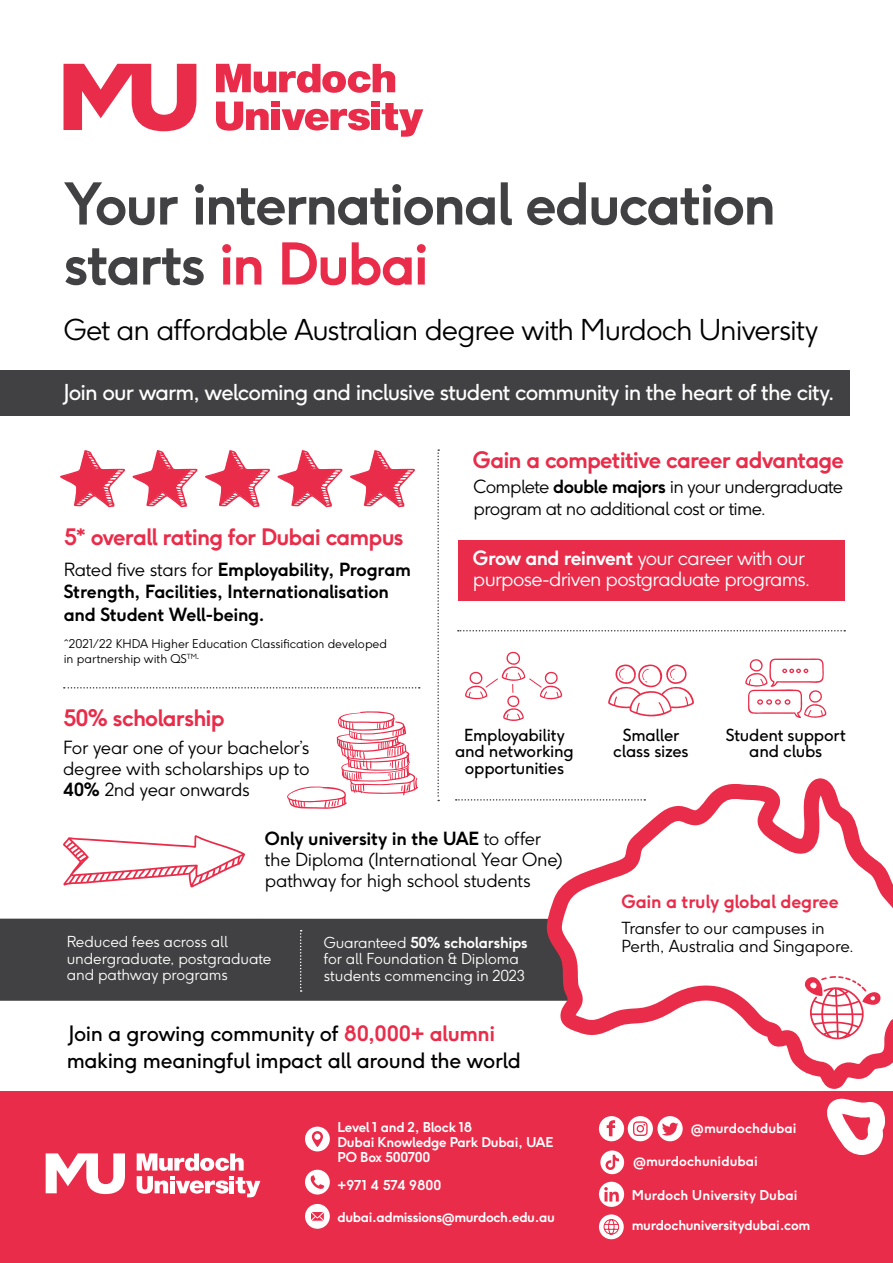
<style>
.page{position:relative;width:893px;height:1263px;background:#fff}
.page>*{position:absolute;margin:0;border:0;box-sizing:border-box;transform-origin:0 0}
.t1{font:700 57px/60px "F37 Ginger";letter-spacing:-.04em;color:#414042}
.t2{font:300 28.5px "F37 Ginger";letter-spacing:-.035em;color:#000}
.t3{font:700 22.5px "F37 Ginger";letter-spacing:-.04em;color:#e92c4a}
.t4{font:21.75px "F37 Ginger";letter-spacing:-.04em;color:#fff}
.t5{font:21px/27px "F37 Ginger";letter-spacing:-.02em;color:#000}
.t6{font:300 19.5px/21px "F37 Ginger";letter-spacing:-.035em;color:#fff}
.t7{font:300 18px/21px "F37 Ginger";letter-spacing:-.02em;color:#000}
.t8{font:700 18px/22.5px "F37 Ginger";letter-spacing:-.02em;color:#000}
.t9{font:700 18px "F37 Ginger";letter-spacing:-.02em;color:#e92c4a}
.t10{font:16.5px/16.5px "F37 Ginger";letter-spacing:-.015em;color:#000;text-align:center}
.t11{font:300 16.5px/18px "F37 Ginger";letter-spacing:-.015em;color:#000}
.t12{font:300 15px/16.5px "F37 Ginger";letter-spacing:-.005em;color:#fff}
.t13{font:700 13.5px/15px "F37 Ginger";letter-spacing:-.02em;color:#fff}
.t14{font:700 13.5px "F37 Ginger";color:#fff}
.t15{font:300 12px/15px "F37 Ginger";color:#000}
.s1{color:#e92c4a}
.s2{font-weight:300}
.s3{font-weight:700}
.s4{font-weight:700;color:#e92c4a}
</style>
<div class="page">
<div style="left:458px;top:540px;width:386px;height:61px;background:#e92c4a"></div>
<div style="left:0;top:919px;width:546px;height:82px;background:#414042"></div>
<div style="left:0;top:370px;width:849px;height:46px;background:#414042"></div>
<div style="left:0;top:1091px;width:893px;height:172px;background:#e92c4a"></div>
<div style="left:305px;top:1126px;width:25px;height:25px;background:#fff;border-radius:50%"></div>
<svg style="left:312px;top:1131px;width:11px;height:16px"></svg>
<svg style="left:598px;top:1214px;width:26px;height:26px"></svg>
<div style="left:305px;top:1170px;width:25px;height:24px;background:#fff;border-radius:50%"></div>
<svg style="left:310px;top:1175px;width:14px;height:14px"></svg>
<div style="left:305px;top:1204px;width:25px;height:25px;background:#fff;border-radius:50%"></div>
<svg style="left:310px;top:1211px;width:15px;height:11px"></svg>
<div style="left:599px;top:1116px;width:25px;height:25px;background:#fff;border-radius:50%"></div>
<svg style="left:607px;top:1120px;width:8px;height:16px"></svg>
<div style="left:628px;top:1116px;width:25px;height:25px;background:#fff;border-radius:50%"></div>
<svg style="left:633px;top:1121px;width:15px;height:15px"></svg>
<div style="left:657px;top:1116px;width:26px;height:25px;background:#fff;border-radius:50%"></div>
<svg style="left:662px;top:1123px;width:16px;height:12px"></svg>
<div style="left:599px;top:1182px;width:25px;height:25px;background:#fff;border-radius:50%"></div>
<svg style="left:604px;top:1187px;width:15px;height:14px"></svg>
<svg style="left:437px;top:449px;width:2px;height:352px"></svg>
<svg style="left:64px;top:687px;width:356px;height:1px"></svg>
<svg style="left:456px;top:799px;width:89px;height:2px"></svg>
<svg style="left:458px;top:630px;width:387px;height:1px"></svg>
<svg style="left:827px;top:1098px;width:58px;height:57px"></svg>
<svg style="left:546px;top:778px;width:347px;height:311px"></svg>
<svg style="left:300px;top:930px;width:2px;height:62px"></svg>
<svg style="left:287px;top:711px;width:131px;height:98px"></svg>
<svg style="left:608px;top:664px;width:86px;height:53px"></svg>
<svg style="left:745px;top:658px;width:82px;height:60px"></svg>
<svg style="left:465px;top:651px;width:98px;height:70px"></svg>
<svg style="left:804px;top:976px;width:77px;height:63px"></svg>
<svg style="left:63px;top:835px;width:182px;height:52px"></svg>
<svg style="left:60px;top:450px;width:65px;height:57px"></svg>
<svg style="left:132px;top:450px;width:66px;height:57px"></svg>
<svg style="left:205px;top:450px;width:65px;height:57px"></svg>
<svg style="left:277px;top:450px;width:66px;height:57px"></svg>
<svg style="left:350px;top:450px;width:65px;height:57px"></svg>
<div style="left:272px;top:102px;width:8px;height:5px;background:#e92c4a"></div>
<div style="left:371px;top:102px;width:9px;height:5px;background:#e92c4a"></div>
<svg style="left:216px;top:102px;width:53px;height:29px"></svg>
<div style="left:272px;top:109px;width:8px;height:21px;background:#e92c4a"></div>
<svg style="left:282px;top:109px;width:88px;height:22px"></svg>
<div style="left:371px;top:109px;width:9px;height:21px;background:#e92c4a"></div>
<svg style="left:382px;top:103px;width:41px;height:34px"></svg>
<svg style="left:216px;top:64px;width:179px;height:29px"></svg>
<svg style="left:64px;top:64px;width:132px;height:67px"></svg>
<svg style="left:600px;top:1150px;width:24px;height:24px"></svg>
<svg style="left:137px;top:1153px;width:123px;height:44px"></svg>
<svg style="left:46px;top:1153px;width:79px;height:41px"></svg>
<h1 class="t1" style="left:64px;top:173px;width:714px">Your international education starts <span class="s1">in Dubai</span></h1>
<h2 class="t2" style="left:64px;top:312px;width:756px">Get an affordable Australian degree with Murdoch University</h2>
<p class="t4" style="left:64px;top:378px;width:772px">Join our warm, welcoming and inclusive student community in the heart of the city.</p>
<p class="t3" style="left:64px;top:522px;width:341px">5* overall rating for Dubai campus</p>
<p class="t8" style="left:64px;top:558px;width:349px"><span class="s2">Rated five stars for</span> Employability, Program<br>Strength, Facilities, Internationalisation and Student Well-being.</p>
<p class="t15" style="left:64px;top:636px;width:325px">ˆ2021/22 KHDA Higher Education Classification developed in partnership with QS<sup>TM</sup><sup>.</sup></p>
<p class="t3" style="left:63px;top:703px;width:163px">50% scholarship</p>
<p class="t7" style="left:63px;top:737px;width:248px;text-align:justify">For year one of your bachelor’s degree with scholarships up to <span class="s3">40%</span> 2nd year onwards</p>
<p class="t3" style="left:473px;top:445px;width:373px">Gain a competitive career advantage</p>
<p class="t7" style="left:474px;top:475px;width:371px;line-height:22.5px">Complete <span class="s3">double majors</span> in your undergraduate program at no additional cost or time.</p>
<p class="t6" style="left:473px;top:547px;width:339px"><span class="s3">Grow and reinvent</span> your career with our purpose-driven postgraduate programs.</p>
<p class="t10" style="left:455px;top:726px;width:120px">Employability and networking opportunities</p>
<p class="t10" style="left:613px;top:726px;width:77px">Smaller class sizes</p>
<p class="t10" style="left:726px;top:726px;width:121px">Student support and clubs</p>
<p class="t7" style="left:265px;top:828px;width:299px"><span class="s3">Only university in the UAE</span> to offer the Diploma (International Year One) pathway for high school students</p>
<p class="t12" style="left:67px;top:933px;width:206px">Reduced fees across all undergraduate, postgraduate and pathway programs</p>
<p class="t12" style="left:324px;top:934px;width:206px">Guaranteed <span class="s3">50% scholarships </span>for all Foundation &amp; Diploma students commencing in 2023</p>
<p class="t5" style="left:67px;top:1020px;width:456px">Join a growing community of <span class="s4">80,000+ alumni </span>making meaningful impact all around the world</p>
<p class="t13" style="left:338px;top:1119px;width:217px">Level 1 and 2, Block 18<br>Dubai Knowledge Park Dubai, UAE<br>PO Box 500700</p>
<p class="t14" style="left:338px;top:1176px;width:105px">+971 4 574 9800</p>
<p class="t13" style="left:338px;top:1209px;width:219px">dubai.admissions@murdoch.edu.au</p>
<p class="t9" style="left:621px;top:889px;width:219px">Gain a truly global degree</p>
<p class="t11" style="left:621px;top:919px;width:234px">Transfer to our campuses in<br>Perth, Australia and Singapore.</p>
<p class="t14" style="left:691px;top:1119px;width:107px">@murdochdubai</p>
<p class="t14" style="left:633px;top:1152px;width:126px">@murdochunidubai</p>
<p class="t14" style="left:632px;top:1186px;width:167px">Murdoch University Dubai</p>
<p class="t13" style="left:632px;top:1217px;width:180px">murdochuniversitydubai.com</p>
</div>
